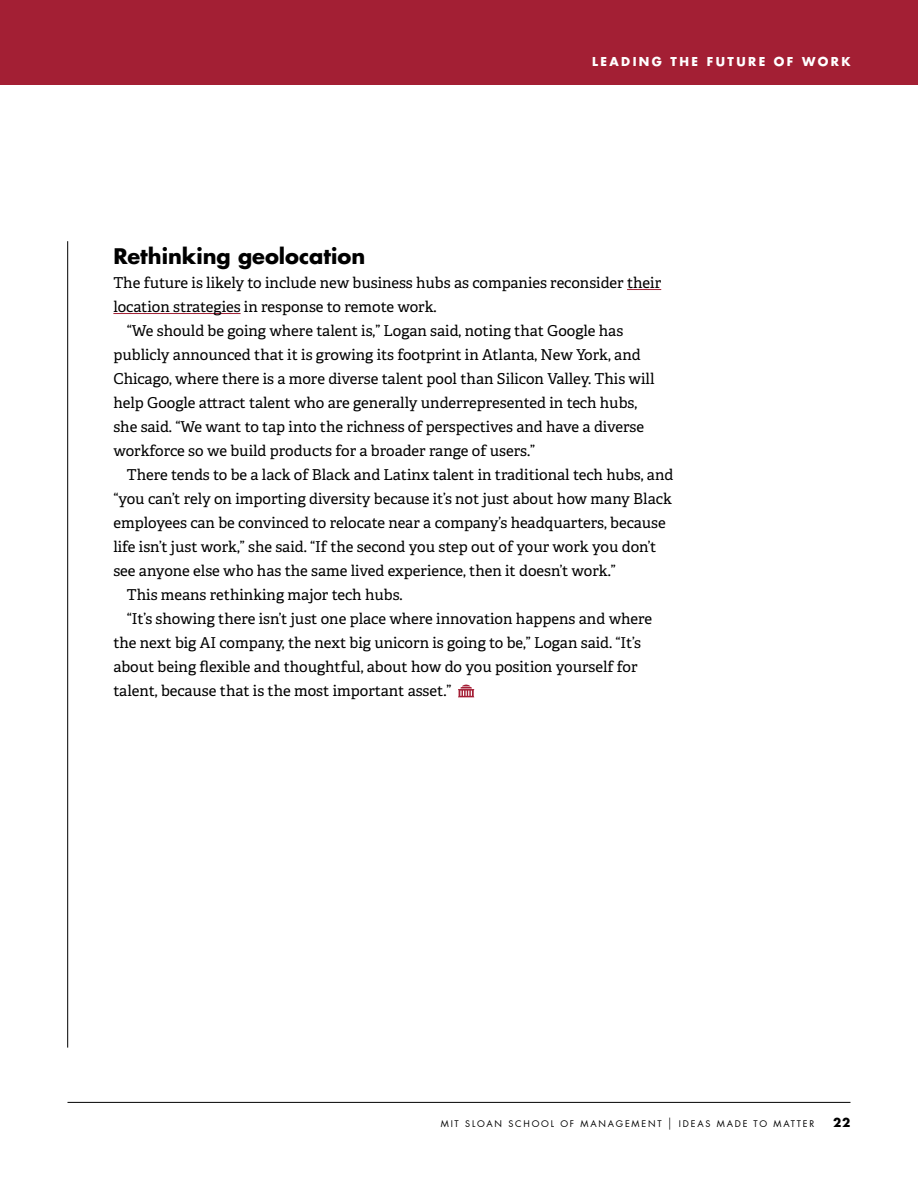
<style>
.page{position:relative;width:918px;height:1188px;background:#fff}
.page>*{position:absolute;margin:0;border:0;box-sizing:border-box;transform-origin:0 0}
.t1{font:700 21px "Futura LT Pro";color:#000}
.t2{font:15px "Adelle PE";color:#000}
.t3{font:700 12px "Futura LT Pro";letter-spacing:.2em;color:#fff}
.t4{font:700 12px "Futura LT Pro";color:#000}
.t5{font:9px "Futura LT Pro";letter-spacing:.2em;color:#000}
.s1{font-weight:300;font-stretch:condensed;font-size:12px}
</style>
<div class="page">
<hr style="left:68px;top:1102px;width:782px;height:1px;background:#000">
<hr style="left:67px;top:241px;width:1px;height:807px;background:#000">
<div style="left:0;top:0;width:918px;height:85px;background:#a31f34"></div>
<hr style="left:627px;top:289px;width:34px;height:1px;background:#a31f34">
<hr style="left:113px;top:313px;width:128px;height:1px;background:#a31f34">
<svg style="left:458px;top:685px;width:16px;height:12px"></svg>
<p class="t3" style="left:592px;top:52px;width:260px">LEADING THE FUTURE OF WORK</p>
<h1 class="t1" style="left:113px;top:240px;width:253px">Rethinking geolocation</h1>
<p class="t2" style="left:113px;top:272px;width:549px">The future is likely to include new business hubs as companies reconsider their</p>
<p class="t2" style="left:113px;top:296px;width:325px">location strategies in response to remote work.</p>
<p class="t2" style="left:127px;top:320px;width:498px">“We should be going where talent is,” Logan said, noting that Google has</p>
<p class="t2" style="left:113px;top:344px;width:529px">publicly announced that it is growing its footprint in Atlanta, New York, and</p>
<p class="t2" style="left:113px;top:368px;width:543px">Chicago, where there is a more diverse talent pool than Silicon Valley. This will</p>
<p class="t2" style="left:113px;top:392px;width:525px">help Google attract talent who are generally underrepresented in tech hubs,</p>
<p class="t2" style="left:113px;top:416px;width:532px">she said. “We want to tap into the richness of perspectives and have a diverse</p>
<p class="t2" style="left:113px;top:440px;width:423px">workforce so we build products for a broader range of users.”</p>
<p class="t2" style="left:127px;top:464px;width:548px">There tends to be a lack of Black and Latinx talent in traditional tech hubs, and</p>
<p class="t2" style="left:113px;top:488px;width:560px">“you can’t rely on importing diversity because it’s not just about how many Black</p>
<p class="t2" style="left:113px;top:512px;width:554px">employees can be convinced to relocate near a company’s headquarters, because</p>
<p class="t2" style="left:113px;top:536px;width:545px">life isn’t just work,” she said. “If the second you step out of your work you don’t</p>
<p class="t2" style="left:113px;top:560px;width:504px">see anyone else who has the same lived experience, then it doesn’t work.”</p>
<p class="t2" style="left:127px;top:584px;width:277px">This means rethinking major tech hubs.</p>
<p class="t2" style="left:127px;top:608px;width:527px">“It’s showing there isn’t just one place where innovation happens and where</p>
<p class="t2" style="left:113px;top:632px;width:529px">the next big AI company, the next big unicorn is going to be,” Logan said. “It’s</p>
<p class="t2" style="left:113px;top:656px;width:526px">about being flexible and thoughtful, about how do you position yourself for</p>
<p class="t2" style="left:113px;top:680px;width:340px">talent, because that is the most important asset.”</p>
<p class="t5" style="left:441px;top:1117px;width:375px">MIT SLOAN SCHOOL OF MANAGEMENT <span class="s1">|</span> IDEAS MADE TO MATTER</p>
<p class="t4" style="left:833px;top:1113px;width:19px">22</p>
</div>
